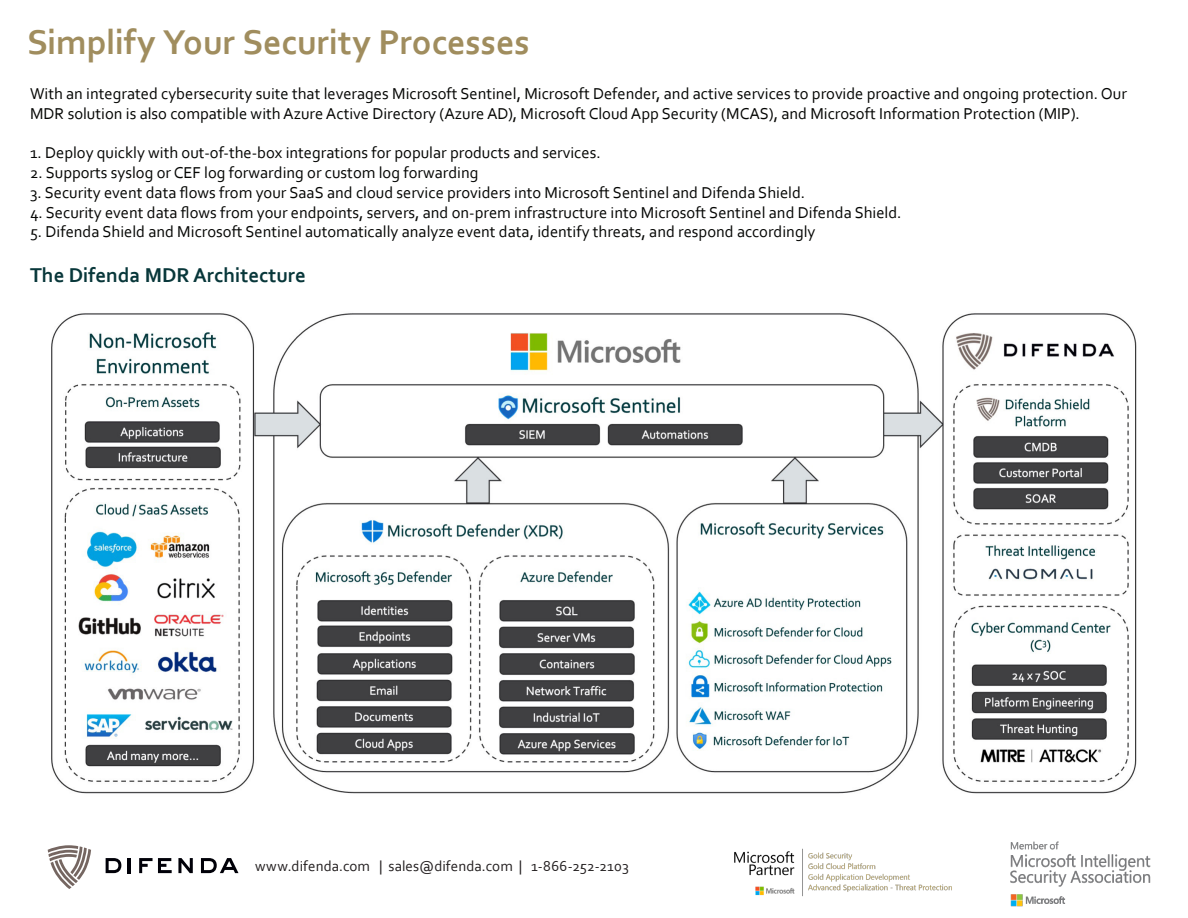
<style>
.page{position:relative;width:1188px;height:918px;background:#fff}
.page>*{position:absolute;margin:0;border:0;box-sizing:border-box;transform-origin:0 0}
.t1{font:700 36px "Corbel";letter-spacing:-.005em;color:#a08d5e}
.t2{font:700 21px "Corbel";color:#08373a}
.t3{font:16.5px/19.8px "Corbel";color:#040503}
.t4{font:15px "Corbel";letter-spacing:.005em;color:#231f20}
</style>
<div class="page">
<img style="left:51px;top:313px;width:1086px;height:481px">
<img style="left:734px;top:848px;width:218px;height:49px">
<svg style="left:48px;top:845px;width:43px;height:44px"></svg>
<svg style="left:106px;top:858px;width:15px;height:15px"></svg>
<hr style="left:128px;top:858px;width:3px;height:15px;background:#000008">
<svg style="left:139px;top:858px;width:33px;height:15px"></svg>
<svg style="left:178px;top:858px;width:15px;height:15px"></svg>
<svg style="left:201px;top:858px;width:38px;height:15px"></svg>
<img style="left:1010px;top:842px;width:140px;height:64px">
<p class="t1" style="left:27px;top:19px;width:504px">Simplify Your Security Processes</p>
<p class="t3" style="left:30px;top:83px;width:1098px">With an integrated cybersecurity suite that leverages Microsoft Sentinel, Microsoft Defender, and active services to provide proactive and ongoing protection. Our<br>MDR solution is also compatible with Azure Active Directory (Azure AD), Microsoft Cloud App Security (MCAS), and Microsoft Information Protection (MIP).</p>
<p class="t3" style="left:30px;top:142px;width:572px">1. Deploy quickly with out-of-the-box integrations for popular products and services.</p>
<p class="t3" style="left:30px;top:162px;width:450px">2. Supports syslog or CEF log forwarding or custom log forwarding</p>
<p class="t3" style="left:30px;top:182px;width:777px">3. Security event data flows from your SaaS and cloud service providers into Microsoft Sentinel and Difenda Shield.</p>
<p class="t3" style="left:30px;top:202px;width:873px">4. Security event data flows from your endpoints, servers, and on-prem infrastructure into Microsoft Sentinel and Difenda Shield.</p>
<p class="t3" style="left:30px;top:222px;width:787px">5. Difenda Shield and Microsoft Sentinel automatically analyze event data, identify threats, and respond accordingly</p>
<p class="t2" style="left:30px;top:262px;width:277px">The Difenda MDR Architecture</p>
<p class="t4" style="left:255px;top:857px;width:375px">www.difenda.com | sales@difenda.com | 1-866-252-2103</p>
</div>
